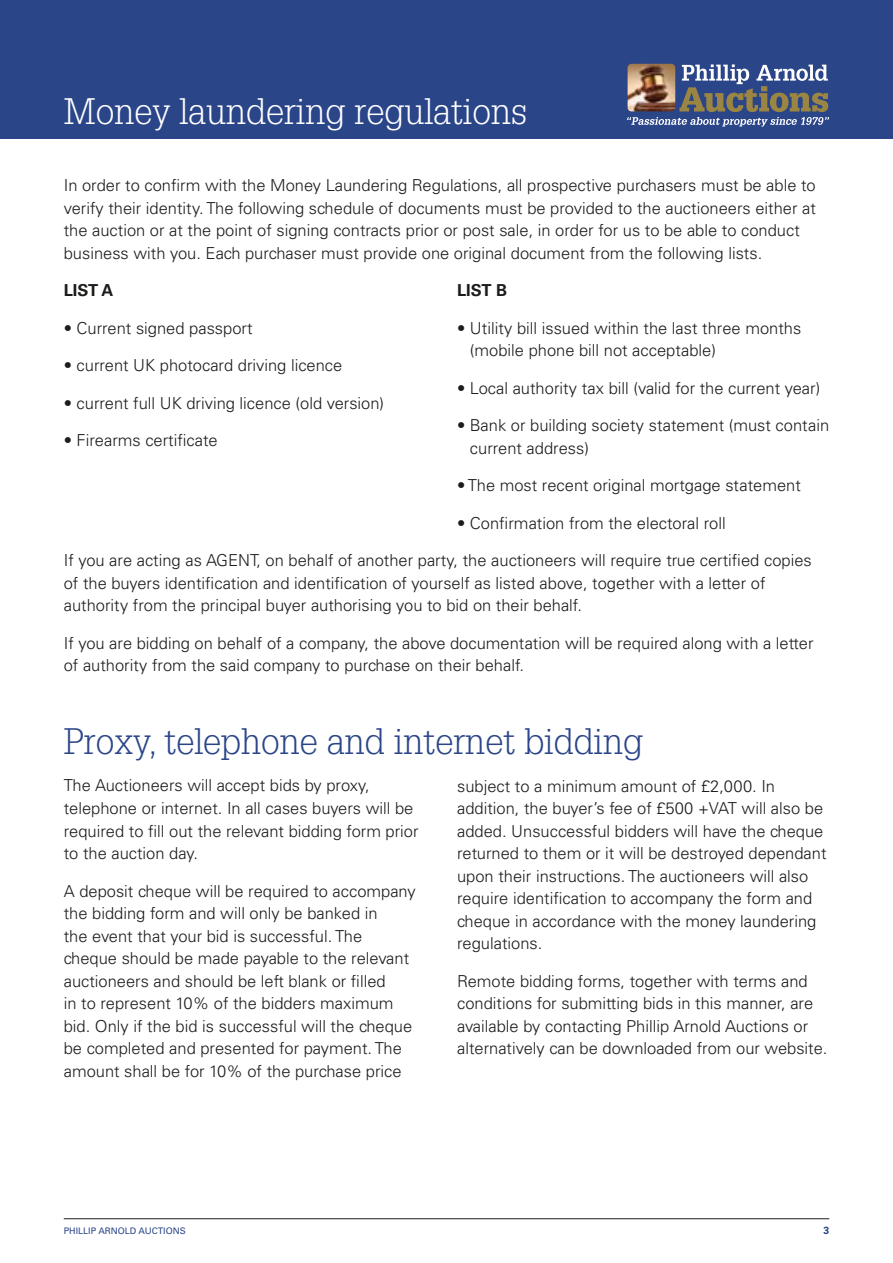
<style>
.page{position:relative;width:893px;height:1263px;background:#fff}
.page>*{position:absolute;margin:0;border:0;box-sizing:border-box;transform-origin:0 0}
.t1{font:300 36px "Glypha LT Std";color:#2b4589}
.t2{font:300 36px "Glypha LT Std";color:#fff}
.t3{font:300 16.5px/22.5px "Univers LT Std";color:#1c1c1a}
.t4{font:700 16.5px "Univers LT Std";color:#1c1c1a}
.t5{font:700 10.5px "Univers LT Std";color:#2b4589}
.t6{font:9px "Univers LT Std";color:#2b4589}
</style>
<div class="page">
<div style="left:0;top:0;width:893px;height:139px;background:#2b4589"></div>
<svg style="left:627px;top:64px;width:202px;height:63px"></svg>
<hr style="left:64px;top:1218px;width:765px;height:1px;background:#1c1c1a">
<h1 class="t2" style="left:64px;top:91px;width:465px">Money laundering regulations</h1>
<p class="t3" style="left:64px;top:174px;width:754px">In order to confirm with the Money Laundering Regulations, all prospective purchasers must be able to verify their identity. The following schedule of documents must be provided to the auctioneers either at the auction or at the point of signing contracts prior or post sale, in order for us to be able to conduct business with you. Each purchaser must provide one original document from the following lists.</p>
<p class="t4" style="left:64px;top:281px;width:51px">LIST A</p>
<p class="t3" style="left:64px;top:317px;width:190px">• Current signed passport</p>
<p class="t3" style="left:64px;top:354px;width:280px">• current UK photocard driving licence</p>
<p class="t3" style="left:64px;top:392px;width:322px">• current full UK driving licence (old version)</p>
<p class="t3" style="left:64px;top:429px;width:156px">• Firearms certificate</p>
<p class="t4" style="left:457px;top:281px;width:52px">LIST B</p>
<p class="t3" style="left:470px;top:317px;width:333px;text-indent:-13px">• Utility bill issued within the last three months (mobile phone bill not acceptable)</p>
<p class="t3" style="left:457px;top:377px;width:365px">• Local authority tax bill (valid for the current year)</p>
<p class="t3" style="left:470px;top:414px;width:361px;text-indent:-13px">• Bank or building society statement (must contain current address)</p>
<p class="t3" style="left:457px;top:474px;width:345px">• The most recent original mortgage statement</p>
<p class="t3" style="left:457px;top:512px;width:270px">• Confirmation from the electoral roll</p>
<p class="t3" style="left:64px;top:549px;width:749px">If you are acting as AGENT, on behalf of another party, the auctioneers will require true certified copies of the buyers identification and identification of yourself as listed above, together with a letter of authority from the principal buyer authorising you to bid on their behalf.</p>
<p class="t3" style="left:64px;top:632px;width:751px">If you are bidding on behalf of a company, the above documentation will be required along with a letter of authority from the said company to purchase on their behalf.</p>
<h1 class="t1" style="left:64px;top:721px;width:581px">Proxy, telephone and internet bidding</h1>
<p class="t3" style="left:64px;top:774px;width:356px">The Auctioneers will accept bids by proxy, telephone or internet. In all cases buyers will be required to fill out the relevant bidding form prior to the auction day.</p>
<p class="t3" style="left:64px;top:879px;width:353px">A deposit cheque will be required to accompany the bidding form and will only be banked in<br>the event that your bid is successful. The cheque should be made payable to the relevant auctioneers and should be left blank or filled<br>in to represent 10% of the bidders maximum bid. Only if the bid is successful will the cheque be completed and presented for payment. The amount shall be for 10% of the purchase price</p>
<p class="t3" style="left:457px;top:774px;width:371px">subject to a minimum amount of £2,000. In addition, the buyer’s fee of £500 +VAT will also be added. Unsuccessful bidders will have the cheque returned to them or it will be destroyed dependant upon their instructions. The auctioneers will also require identification to accompany the form and cheque in accordance with the money laundering regulations.</p>
<p class="t3" style="left:457px;top:969px;width:372px">Remote bidding forms, together with terms and conditions for submitting bids in this manner, are available by contacting Phillip Arnold Auctions or alternatively can be downloaded from our website.</p>
<p class="t6" style="left:64px;top:1225px;width:123px">PHILLIP ARNOLD AUCTIONS</p>
<p class="t5" style="left:823px;top:1224px;width:7px">3</p>
</div>
